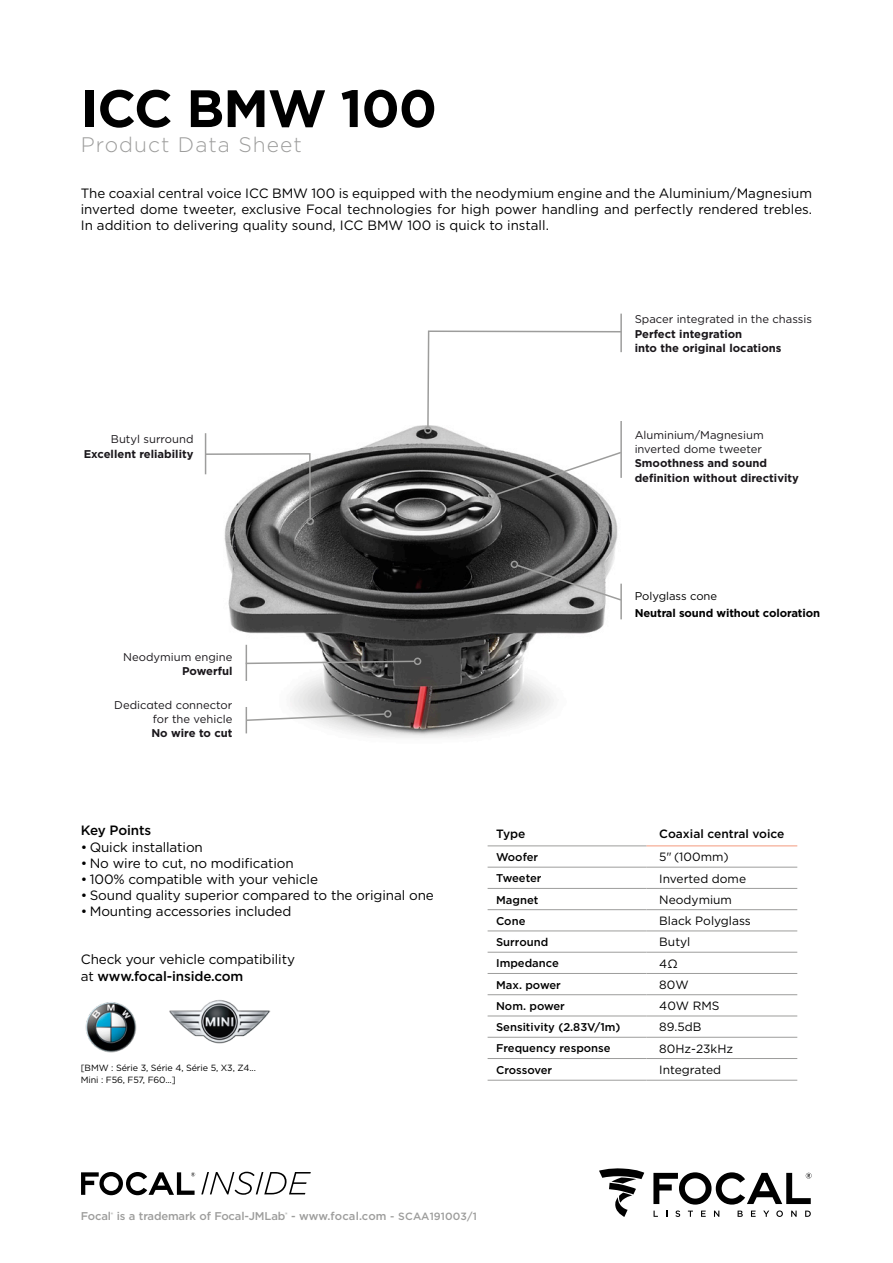
<style>
.page{position:relative;width:893px;height:1263px;background:#fff}
.page>*{position:absolute;margin:0;border:0;box-sizing:border-box;transform-origin:0 0}
.t1{font:700 52.5px "Gotham";letter-spacing:-.02em;color:#000}
.t2{font:300 21px "Gotham";letter-spacing:.05em;color:#9d9d9c}
.t3{font:13.5px/16.2px "Gotham";letter-spacing:-.01em;color:#000;text-align:justify}
.t4{font:500 13.5px "Gotham";letter-spacing:-.01em;color:#000}
.t5{font:12px "Gotham";color:#000}
.t6{font:500 12px "Gotham";color:#000}
.t7{font:700 11.25px/14.4px "Gotham";color:#1a171b}
.t8{font:500 11.25px "Gotham";color:#000}
.t9{font:11.25px/14.4px "Gotham";color:#1a171b;text-align:justify}
.Normal_e{font:500 11.25px "Gotham";letter-spacing:-.015em;color:#9d9d9c}
.t10{font:700 11.25px/16.5px "Gotham";letter-spacing:-.01em;color:#000}
.t11{font:9px "Gotham";letter-spacing:-.01em;color:#000}
.s1{font-weight:400}
.s2{font-weight:700}
.s3{font-weight:500}
.s4{font-size:10.5px}
</style>
<div class="page">
<img style="left:204px;top:425px;width:418px;height:313px">
<svg style="left:201px;top:1172px;width:110px;height:23px"></svg>
<svg style="left:81px;top:1172px;width:114px;height:23px"></svg>
<svg style="left:654px;top:1210px;width:4px;height:7px"></svg>
<svg style="left:675px;top:1210px;width:5px;height:7px"></svg>
<svg style="left:688px;top:1210px;width:5px;height:7px"></svg>
<svg style="left:701px;top:1210px;width:5px;height:7px"></svg>
<svg style="left:714px;top:1210px;width:5px;height:7px"></svg>
<svg style="left:738px;top:1210px;width:5px;height:7px"></svg>
<svg style="left:751px;top:1210px;width:5px;height:7px"></svg>
<svg style="left:763px;top:1210px;width:6px;height:7px"></svg>
<svg style="left:776px;top:1210px;width:7px;height:7px"></svg>
<svg style="left:791px;top:1210px;width:6px;height:7px"></svg>
<svg style="left:805px;top:1210px;width:6px;height:7px"></svg>
<svg style="left:653px;top:1172px;width:158px;height:32px"></svg>
<svg style="left:599px;top:1168px;width:45px;height:49px"></svg>
<svg style="left:244px;top:660px;width:172px;height:5px"></svg>
<div style="left:414px;top:657px;width:7px;height:8px;border:2px solid #9d9d9c;border-radius:50%"></div>
<hr style="left:246px;top:645px;width:1px;height:36px;background:#9d9d9c">
<svg style="left:426px;top:330px;width:196px;height:98px"></svg>
<div style="left:424px;top:426px;width:8px;height:8px;border:2px solid #9d9d9c;border-radius:50%"></div>
<hr style="left:620px;top:314px;width:2px;height:38px;background:#9d9d9c">
<svg style="left:204px;top:452px;width:108px;height:68px"></svg>
<div style="left:306px;top:517px;width:8px;height:8px;border:2px solid #9d9d9c;border-radius:50%"></div>
<hr style="left:205px;top:433px;width:1px;height:41px;background:#9d9d9c">
<svg style="left:515px;top:563px;width:107px;height:39px;background:#898989"></svg>
<div style="left:511px;top:561px;width:7px;height:7px;border:2px solid #9d9d9c;border-radius:50%"></div>
<hr style="left:620px;top:584px;width:2px;height:35px;background:#9d9d9c">
<div style="left:384px;top:710px;width:8px;height:8px;border:2px solid #9d9d9c;border-radius:50%"></div>
<svg style="left:245px;top:707px;width:141px;height:26px"></svg>
<svg style="left:493px;top:451px;width:129px;height:46px"></svg>
<div style="left:488px;top:492px;width:7px;height:8px;border:2px solid #9d9d9c;border-radius:50%"></div>
<hr style="left:620px;top:421px;width:2px;height:57px;background:#9d9d9c">
<img style="left:85px;top:1002px;width:52px;height:50px">
<img style="left:169px;top:1000px;width:101px;height:43px">
<svg style="left:488px;top:845px;width:309px;height:235px"></svg>
<hr style="left:488px;top:846px;width:158px;height:1px;background:#9d9d9c">
<hr style="left:488px;top:867px;width:158px;height:1px;background:#9d9d9c">
<hr style="left:646px;top:867px;width:151px;height:1px;background:#9d9d9c">
<hr style="left:488px;top:888px;width:158px;height:1px;background:#9d9d9c">
<hr style="left:646px;top:888px;width:151px;height:1px;background:#9d9d9c">
<hr style="left:488px;top:909px;width:158px;height:1px;background:#9d9d9c">
<hr style="left:646px;top:909px;width:151px;height:1px;background:#9d9d9c">
<hr style="left:488px;top:931px;width:158px;height:1px;background:#9d9d9c">
<hr style="left:646px;top:931px;width:151px;height:1px;background:#9d9d9c">
<hr style="left:488px;top:952px;width:158px;height:1px;background:#9d9d9c">
<hr style="left:646px;top:952px;width:151px;height:1px;background:#9d9d9c">
<hr style="left:488px;top:973px;width:158px;height:1px;background:#9d9d9c">
<hr style="left:646px;top:973px;width:151px;height:1px;background:#9d9d9c">
<hr style="left:488px;top:994px;width:158px;height:1px;background:#9d9d9c">
<hr style="left:646px;top:994px;width:151px;height:1px;background:#9d9d9c">
<hr style="left:488px;top:1016px;width:158px;height:1px;background:#9d9d9c">
<hr style="left:646px;top:1016px;width:151px;height:1px;background:#9d9d9c">
<hr style="left:488px;top:1037px;width:158px;height:1px;background:#9d9d9c">
<hr style="left:646px;top:1037px;width:151px;height:1px;background:#9d9d9c">
<hr style="left:488px;top:1058px;width:158px;height:1px;background:#9d9d9c">
<hr style="left:646px;top:1058px;width:151px;height:1px;background:#9d9d9c">
<hr style="left:488px;top:1080px;width:158px;height:1px;background:#9d9d9c">
<hr style="left:646px;top:1080px;width:151px;height:1px;background:#9d9d9c">
<hr style="left:646px;top:846px;width:151px;height:1px;background:#f3997e">
<p class="t1" style="left:81px;top:74px;width:358px">ICC BMW 100</p>
<p class="t2" style="left:81px;top:132px;width:222px">Product Data Sheet</p>
<p class="t3" style="left:81px;top:185px;width:733px">The coaxial central voice ICC BMW 100 is equipped with the neodymium engine and the Aluminium/Magnesium inverted dome tweeter, exclusive Focal technologies for high power handling and perfectly rendered trebles.<br>In addition to delivering quality sound, ICC BMW 100 is quick to install.</p>
<p class="t7" style="left:84px;top:432px;width:111px;text-align:right"><span class="s1">Butyl surround<br></span>Excellent reliability</p>
<p class="t9" style="left:123px;top:649px;width:111px;text-align:right">Neodymium engine<br><span class="s2">Powerful</span></p>
<p class="t9" style="left:151px;top:697px;width:83px;text-indent:-37px">Dedicated connector for the vehicle <span class="s2">No wire to cut</span></p>
<p class="t4" style="left:81px;top:822px;width:72px">Key Points</p>
<p class="t3" style="left:81px;top:838px;width:124px">• Quick installation</p>
<p class="t3" style="left:81px;top:855px;width:214px">• No wire to cut, no modification</p>
<p class="t3" style="left:81px;top:871px;width:239px">• 100% compatible with your vehicle</p>
<p class="t3" style="left:81px;top:887px;width:355px">• Sound quality superior compared to the original one</p>
<p class="t3" style="left:81px;top:903px;width:212px">• Mounting accessories included</p>
<p class="t3" style="left:81px;top:951px;width:216px">Check your vehicle compatibility at <span class="s3">www.focal-inside.com</span></p>
<p class="t11" style="left:81px;top:1062px;width:177px">[BMW : Série 3, Série 4, Série 5, X3, Z4...</p>
<p class="t11" style="left:81px;top:1074px;width:96px">Mini : F56, F57, F60...]</p>
<p class="t7" style="left:635px;top:312px;width:179px"><span class="s1">Spacer integrated in the chassis<br></span>Perfect integration<br>into the original locations</p>
<p class="t9" style="left:635px;top:427px;width:131px">Aluminium/Magnesium inverted dome tweeter</p>
<p class="t7" style="left:635px;top:456px;width:166px">Smoothness and sound definition without directivity</p>
<p class="t10" style="left:635px;top:588px;width:187px"><span class="s1">Polyglass cone<br></span>Neutral sound without coloration</p>
<p class="t6" style="left:496px;top:826px;width:31px">Type</p>
<p class="t6" style="left:659px;top:826px;width:127px">Coaxial central voice</p>
<p class="t8" style="left:496px;top:850px;width:44px">Woofer</p>
<p class="t5" style="left:659px;top:849px;width:71px">5" (100mm)</p>
<p class="t8" style="left:496px;top:871px;width:47px">Tweeter</p>
<p class="t5" style="left:659px;top:871px;width:88px">Inverted dome</p>
<p class="t8" style="left:496px;top:892px;width:44px">Magnet</p>
<p class="t5" style="left:659px;top:892px;width:74px">Neodymium</p>
<p class="t8" style="left:496px;top:913px;width:31px">Cone</p>
<p class="t5" style="left:659px;top:913px;width:93px">Black Polyglass</p>
<p class="t8" style="left:496px;top:935px;width:54px">Surround</p>
<p class="t5" style="left:659px;top:934px;width:33px">Butyl</p>
<p class="t8" style="left:496px;top:956px;width:64px">Impedance</p>
<p class="t5" style="left:659px;top:956px;width:20px">4Ω</p>
<p class="t8" style="left:496px;top:977px;width:66px">Max. power</p>
<p class="t5" style="left:659px;top:977px;width:31px">80W</p>
<p class="t8" style="left:496px;top:998px;width:70px">Nom. power</p>
<p class="t5" style="left:659px;top:998px;width:62px">40W RMS</p>
<p class="t8" style="left:496px;top:1020px;width:126px">Sensitivity (2.83V/1m)</p>
<p class="t5" style="left:659px;top:1019px;width:44px">89.5dB</p>
<p class="t8" style="left:496px;top:1041px;width:116px">Frequency response</p>
<p class="t5" style="left:659px;top:1041px;width:75px">80Hz-23kHz</p>
<p class="t8" style="left:496px;top:1062px;width:58px">Crossover</p>
<p class="t5" style="left:659px;top:1062px;width:63px">Integrated</p>
<p class="Normal_e" style="left:81px;top:1209px;width:398px">Focal<sup>®</sup> is a trademark of Focal-JMLab<sup>®</sup> - www.focal.com <span class="s4">- SCAA191003/1</span></p>
</div>
